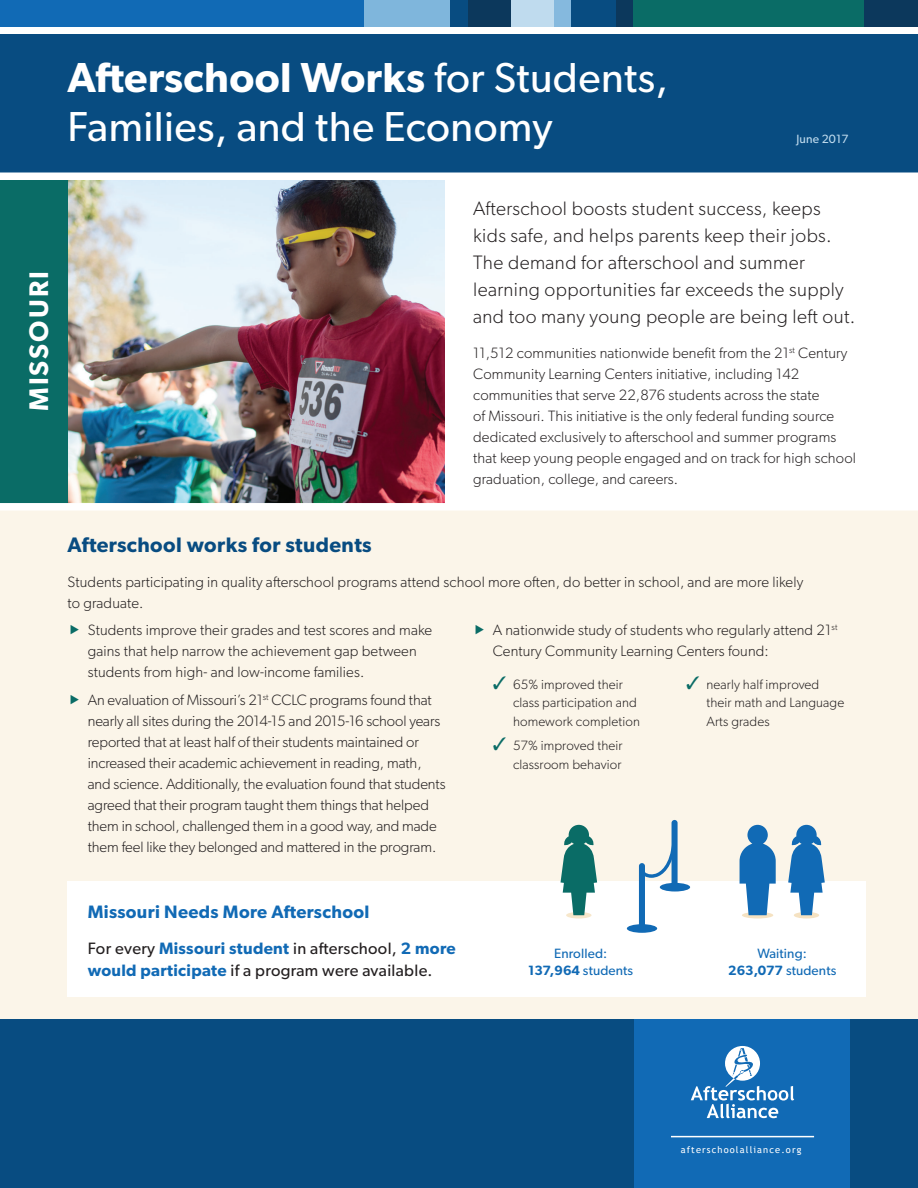
<style>
.page{position:relative;width:918px;height:1188px;background:#fff}
.page>*{position:absolute;margin:0;border:0;box-sizing:border-box;transform-origin:0 0}
.Headline{font:42px/49.5px "Gibson";letter-spacing:.01em;color:#fff}
.t1{font:600 27px "Gibson";letter-spacing:.08em;color:#fff}
.body{font:600 21px "Gibson";letter-spacing:.02em;color:#084c81}
.body-2{font:300 19.5px/27px "Gibson";letter-spacing:.02em;color:#231f20}
.subhead_2{font:600 18px "Gibson";letter-spacing:.02em;color:#116ab5}
.body-3{font:16.5px/22.5px "Gibson";letter-spacing:.02em;color:#231f20}
.body-4{font:300 15px/21px "Gibson";letter-spacing:.01em;color:#231f20}
.t2{font:300 13.5px/18.8px "Gibson";letter-spacing:.01em;color:#231f20}
.body-5{font:13.5px/16.5px "Gibson";letter-spacing:.01em;color:#116ab5;text-align:center}
.body-6{font:12px "Gibson";letter-spacing:.01em;color:#bfdbee}
.body-7{font:9.3px "Trebuchet MS";letter-spacing:.12em;color:#fff}
.s1{font-weight:600}
.s2{color:#0a6c66}
.s3{font-weight:600;color:#116ab5}
</style>
<div class="page">
<div style="left:0;top:510px;width:918px;height:678px;background:#fbf5e9"></div>
<div style="left:0;top:35px;width:918px;height:142px;background:#084c81"></div>
<div style="left:0;top:1019px;width:918px;height:169px;background:#084c81"></div>
<div style="left:634px;top:1019px;width:216px;height:169px;background:#116ab5"></div>
<svg style="left:691px;top:1046px;width:103px;height:72px"></svg>
<hr style="left:671px;top:1136px;width:143px;height:1px;background:#fff">
<div style="left:88px;top:881px;width:777px;height:116px;background:#fff"></div>
<img style="left:68px;top:180px;width:377px;height:323px">
<div style="left:0;top:177px;width:68px;height:328px;background:#0a6c66"></div>
<div style="left:68px;top:881px;width:432px;height:116px;background:#fff"></div>
<svg style="left:566px;top:912px;width:26px;height:7px"></svg>
<svg style="left:561px;top:825px;width:36px;height:90px"></svg>
<div style="left:672px;top:820px;width:6px;height:68px;background:#116ab5;border-radius:3px"></div>
<svg style="left:645px;top:829px;width:27px;height:49px"></svg>
<div style="left:639px;top:863px;width:6px;height:68px;background:#116ab5;border-radius:3px"></div>
<div style="left:627px;top:924px;width:30px;height:9px;background:#116ab5;border-radius:50%"></div>
<div style="left:660px;top:883px;width:30px;height:9px;background:#116ab5;border-radius:50%"></div>
<div style="left:0;top:503px;width:918px;height:8px;background:#fff"></div>
<div style="left:0;top:172px;width:918px;height:8px;background:#fff"></div>
<div style="left:0;top:0;width:365px;height:27px;background:#116ab5"></div>
<div style="left:364px;top:0;width:86px;height:27px;background:#7fb6dc"></div>
<div style="left:450px;top:0;width:42px;height:27px;background:#084c81"></div>
<div style="left:468px;top:0;width:61px;height:27px;background:#0c385c"></div>
<div style="left:545px;top:0;width:26px;height:27px;background:#85b9de"></div>
<div style="left:511px;top:0;width:43px;height:27px;background:#bfdbee"></div>
<div style="left:571px;top:0;width:57px;height:27px;background:#084c81"></div>
<div style="left:616px;top:0;width:20px;height:27px;background:#0c385c"></div>
<div style="left:633px;top:0;width:238px;height:27px;background:#0a6c66"></div>
<div style="left:864px;top:0;width:54px;height:27px;background:#0c385c"></div>
<svg style="left:742px;top:912px;width:31px;height:7px"></svg>
<svg style="left:794px;top:912px;width:25px;height:7px"></svg>
<svg style="left:788px;top:825px;width:37px;height:90px"></svg>
<svg style="left:740px;top:825px;width:36px;height:90px"></svg>
<p class="Headline" style="left:68px;top:52px;width:602px"><span class="s1">Afterschool Works</span> for Students,<br>Families, and the Economy</p>
<p class="body-6" style="left:796px;top:132px;width:53px">June 2017</p>
<p class="t1" style="left:23px;top:411px;width:142px;rotate:-90deg">MISSOURI</p>
<p class="body-2" style="left:473px;top:195px;width:384px">Afterschool boosts student success, keeps kids safe, and helps parents keep their jobs.<br>The demand for afterschool and summer learning opportunities far exceeds the supply and too many young people are being left out.</p>
<p class="body-4" style="left:473px;top:342px;width:384px">11,512 communities nationwide benefit from the 21<sup>st</sup> Century Community Learning Centers initiative, including 142 communities that serve 22,876 students across the state<br>of Missouri. This initiative is the only federal funding source dedicated exclusively to afterschool and summer programs that keep young people engaged and on track for high school graduation, college, and careers.</p>
<p class="body" style="left:68px;top:532px;width:306px">Afterschool works for students</p>
<p class="body-4" style="left:68px;top:571px;width:737px">Students participating in quality afterschool programs attend school more often, do better in school, and are more likely to graduate.</p>
<p class="body-4" style="left:88px;top:620px;width:346px">Students improve their grades and test scores and make gains that help narrow the achievement gap between students from high- and low-income families.</p>
<p class="body-4" style="left:88px;top:689px;width:359px">An evaluation of Missouri’s 21<sup>st</sup> CCLC programs found that nearly all sites during the 2014-15 and 2015-16 school years reported that at least half of their students maintained or increased their academic achievement in reading, math, and science. Additionally, the evaluation found that students agreed that their program taught them things that helped them in school, challenged them in a good way, and made them feel like they belonged and mattered in the program.</p>
<p class="body-4" style="left:493px;top:620px;width:346px">A nationwide study of students who regularly attend 21<sup>st<br></sup>Century Community Learning Centers found:</p>
<p class="t2" style="left:513px;top:674px;width:129px;text-indent:-20px"><span class="s2">✓</span> 65% improved their class participation and homework completion</p>
<p class="t2" style="left:493px;top:736px;width:131px;text-align:right"><span class="s2">✓</span> 57% improved their classroom behavior</p>
<p class="t2" style="left:706px;top:674px;width:139px;text-indent:-20px"><span class="s2">✓</span> nearly half improved their math and Language<br>Arts grades</p>
<p class="subhead_2" style="left:88px;top:901px;width:283px">Missouri Needs More Afterschool</p>
<p class="body-3" style="left:88px;top:937px;width:369px">For every <span class="s3">Missouri student</span> in afterschool, <span class="s3">2 more would participate</span> if a program were available.</p>
<p class="body-5" style="left:528px;top:945px;width:107px">Enrolled:<br><span class="s1">137,964</span> students</p>
<p class="body-5" style="left:728px;top:945px;width:110px">Waiting:<br><span class="s1">263,077</span> students</p>
<p class="body-7" style="left:681px;top:1144px;width:122px">afterschoolalliance.org</p>
</div>
